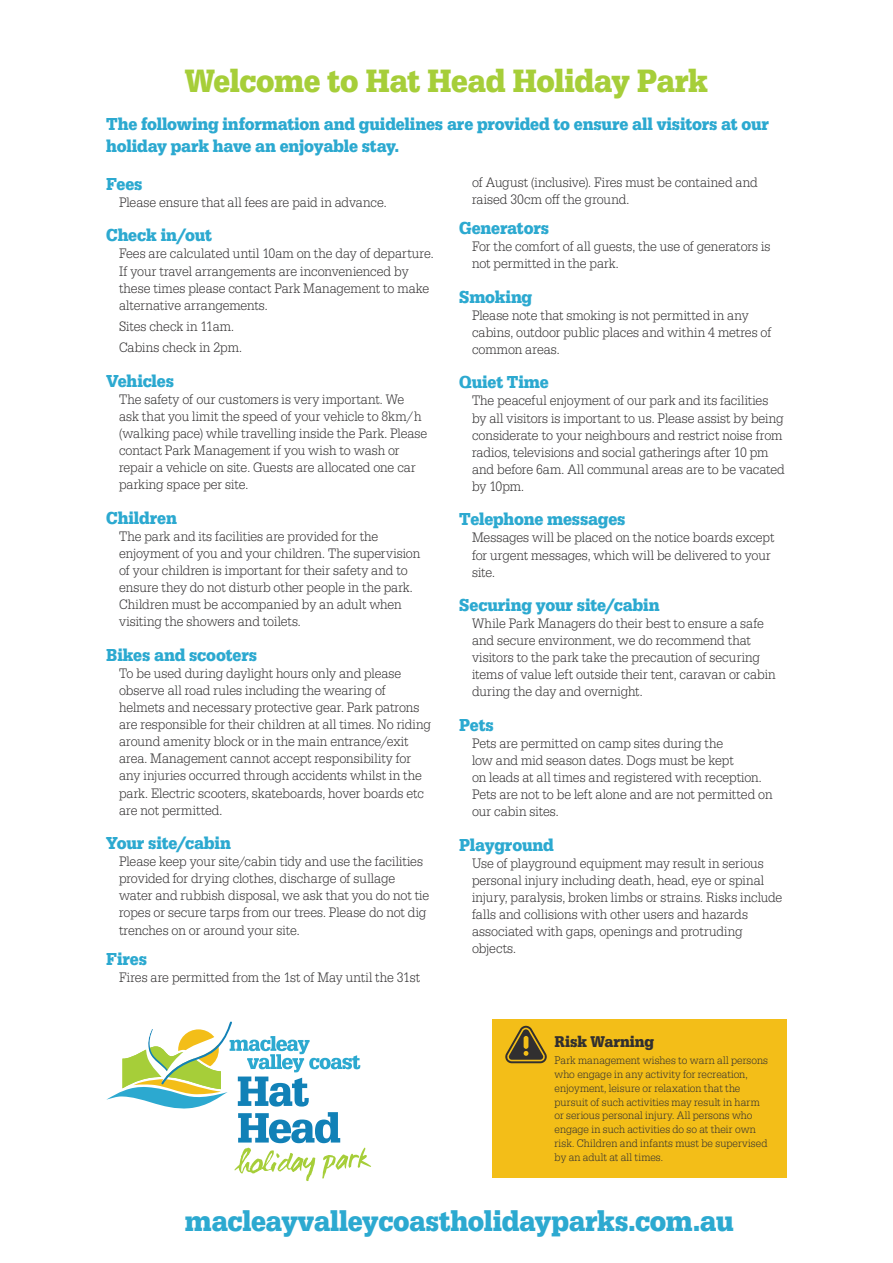
<style>
.page{position:relative;width:893px;height:1263px;background:#fff}
.page>*{position:absolute;margin:0;border:0;box-sizing:border-box;transform-origin:0 0}
.t1{font:700 33.6px "Serifa";letter-spacing:-.015em;color:#a6ce39;scale:.9 1}
.t2{font:700 30px "Serifa";letter-spacing:-.015em;color:#2ca9d0;scale:.9 1}
.t3{font:700 18px/21.6px "Serifa";letter-spacing:-.01em;color:#2ca9d0;scale:.9 1}
.t4{font:700 16.2px "Serifa";letter-spacing:-.005em;color:#312f30;scale:.9 1}
.t5{font:300 14.25px/17.1px "Serifa";letter-spacing:-.005em;color:#312f30;scale:.9 1}
.t6{font:300 11.55px/13.8px "Serifa";letter-spacing:.005em;color:#312f30;scale:.9 1}
</style>
<div class="page">
<svg style="left:106px;top:1021px;width:265px;height:160px"></svg>
<div style="left:492px;top:1019px;width:295px;height:159px;background:#f3be18"></div>
<svg style="left:505px;top:1026px;width:42px;height:37px"></svg>
<p class="t1" style="left:185px;top:61px;width:583px">Welcome to Hat Head Holiday Park</p>
<p class="t3" style="left:106px;top:114px;width:738px">The following information and guidelines are provided to ensure all visitors at our holiday park have an enjoyable stay.</p>
<p class="t3" style="left:106px;top:173px;width:42px">Fees</p>
<p class="t5" style="left:119px;top:194px;width:299px">Please ensure that all fees are paid in advance.</p>
<p class="t3" style="left:106px;top:224px;width:119px">Check in/out</p>
<p class="t5" style="left:119px;top:245px;width:351px">Fees are calculated until 10am on the day of departure.<br>If your travel arrangements are inconvenienced by these times please contact Park Management to make alternative arrangements.</p>
<p class="t5" style="left:119px;top:318px;width:129px">Sites check in 11am.</p>
<p class="t5" style="left:119px;top:339px;width:138px">Cabins check in 2pm.</p>
<p class="t3" style="left:106px;top:370px;width:77px">Vehicles</p>
<p class="t5" style="left:119px;top:391px;width:344px">The safety of our customers is very important. We ask that you limit the speed of your vehicle to 8km/h (walking pace) while travelling inside the Park. Please contact Park Management if you wish to wash or repair a vehicle on site. Guests are allocated one car parking space per site.</p>
<p class="t3" style="left:106px;top:507px;width:80px">Children</p>
<p class="t5" style="left:119px;top:528px;width:336px">The park and its facilities are provided for the enjoyment of you and your children. The supervision of your children is important for their safety and to ensure they do not disturb other people in the park.<br>Children must be accompanied by an adult when visiting the showers and toilets.</p>
<p class="t3" style="left:106px;top:644px;width:169px">Bikes and scooters</p>
<p class="t5" style="left:119px;top:665px;width:348px">To be used during daylight hours only and please observe all road rules including the wearing of helmets and necessary protective gear. Park patrons are responsible for their children at all times. No riding around amenity block or in the main entrance/exit area. Management cannot accept responsibility for any injuries occurred through accidents whilst in the park. Electric scooters, skateboards, hover boards etc are not permitted.</p>
<p class="t3" style="left:106px;top:832px;width:140px">Your site/cabin</p>
<p class="t5" style="left:119px;top:853px;width:346px">Please keep your site/cabin tidy and use the facilities provided for drying clothes, discharge of sullage water and rubbish disposal, we ask that you do not tie ropes or secure tarps from our trees. Please do not dig trenches on or around your site.</p>
<p class="t3" style="left:106px;top:948px;width:47px">Fires</p>
<p class="t5" style="left:119px;top:968px;width:336px">Fires are permitted from the 1st of May until the 31st</p>
<p class="t5" style="left:472px;top:174px;width:319px">of August (inclusive). Fires must be contained and raised 30cm off the ground.</p>
<p class="t3" style="left:459px;top:217px;width:101px">Generators</p>
<p class="t5" style="left:472px;top:238px;width:333px">For the comfort of all guests, the use of generators is not permitted in the park.</p>
<p class="t3" style="left:459px;top:286px;width:83px">Smoking</p>
<p class="t5" style="left:472px;top:307px;width:334px">Please note that smoking is not permitted in any cabins, outdoor public places and within 4 metres of common areas.</p>
<p class="t3" style="left:459px;top:371px;width:101px">Quiet Time</p>
<p class="t5" style="left:472px;top:392px;width:349px">The peaceful enjoyment of our park and its facilities by all visitors is important to us. Please assist by being considerate to your neighbours and restrict noise from radios, televisions and social gatherings after 10 pm and before 6am. All communal areas are to be vacated by 10pm.</p>
<p class="t3" style="left:459px;top:508px;width:186px">Telephone messages</p>
<p class="t5" style="left:472px;top:529px;width:338px">Messages will be placed on the notice boards except for urgent messages, which will be delivered to your site.</p>
<p class="t3" style="left:459px;top:594px;width:224px">Securing your site/cabin</p>
<p class="t5" style="left:472px;top:615px;width:339px">While Park Managers do their best to ensure a safe and secure environment, we do recommend that visitors to the park take the precaution of securing items of value left outside their tent, caravan or cabin during the day and overnight.</p>
<p class="t3" style="left:459px;top:714px;width:40px">Pets</p>
<p class="t5" style="left:472px;top:735px;width:335px">Pets are permitted on camp sites during the<br>low and mid season dates. Dogs must be kept<br>on leads at all times and registered with reception.<br>Pets are not to be left alone and are not permitted on our cabin sites.</p>
<p class="t3" style="left:459px;top:834px;width:107px">Playground</p>
<p class="t5" style="left:472px;top:855px;width:346px">Use of playground equipment may result in serious personal injury including death, head, eye or spinal injury, paralysis, broken limbs or strains. Risks include falls and collisions with other users and hazards associated with gaps, openings and protruding objects.</p>
<p class="t4" style="left:555px;top:1032px;width:112px">Risk Warning</p>
<p class="t6" style="left:555px;top:1054px;width:239px">Park management wishes to warn all persons who engage in any activity for recreation, enjoyment, leisure or relaxation that the pursuit of such activities may result in harm or serious personal injury. All persons who engage in such activities do so at their own risk. Children and infants must be supervised by an adult at all times.</p>
<p class="t2" style="left:185px;top:1203px;width:611px">macleayvalleycoastholidayparks.com.au</p>
</div>
